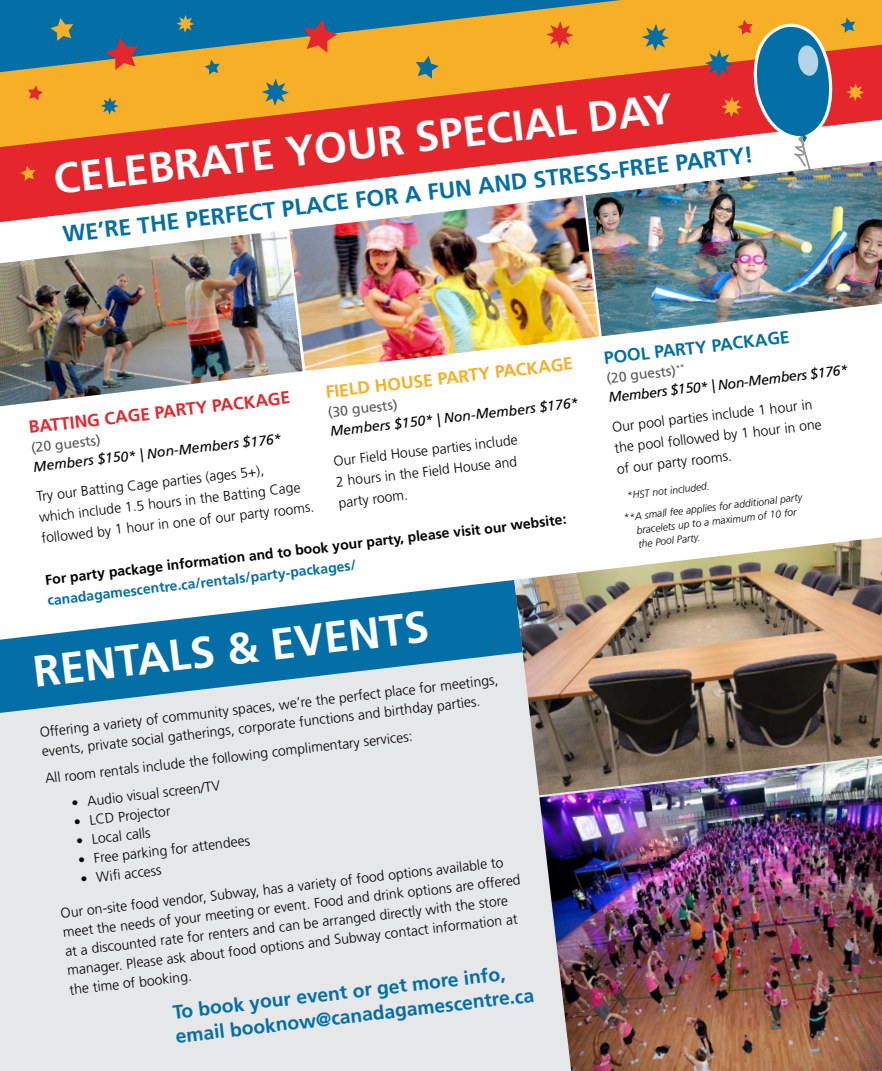
<style>
.page{position:relative;width:882px;height:1071px;background:#fff}
.page>*{position:absolute;margin:0;border:0;box-sizing:border-box;transform-origin:0 0}
.t1{font:700 44.1px "Frutiger LT Std";color:#fff}
.t2{font:700 42.7px "Frutiger LT Std";color:#fff}
.t3{font:700 22.93px "Frutiger LT Std";color:#046ea7}
.t4{font:700 19.25px/24.7px "Frutiger LT Std";color:#046ea7}
.t5{font:700 17.5px "Frutiger LT Std";color:#e5262d}
.t6{font:700 17.5px "Frutiger LT Std";color:#f7af28}
.t7{font:700 17.5px "Frutiger LT Std";color:#046ea7}
.t8{font:300 14px/18.9px "Frutiger LT Std";color:#000}
.t9{font:italic 14px/19.8px "Frutiger LT Std";color:#000}
.t10{font:700 14px "Frutiger LT Std";color:#000}
.t11{font:700 14px "Frutiger LT Std";color:#046ea7}
.t12{font:14px "Frutiger LT Std";color:#58595b}
.t13{font:italic 300 10.33px/21.9px "Frutiger LT Std";color:#000}
.s1{font-style:normal;color:#58595b}
</style>
<div class="page">
<div style="left:0;top:713px;width:539px;height:358px;background:#e6e7e8"></div>
<svg style="left:0;top:0;width:882px;height:45px;background:#728b6d"></svg>
<svg style="left:0;top:45px;width:882px;height:177px;background:#e8734a"></svg>
<svg style="left:0;top:580px;width:514px;height:133px;fill:#046ea7"></svg>
<img style="left:289px;top:196px;width:310px;height:175px">
<img style="left:0;top:230px;width:303px;height:176px">
<img style="left:585px;top:161px;width:297px;height:175px">
<svg style="left:546px;top:21px;width:28px;height:28px"></svg>
<svg style="left:176px;top:15px;width:18px;height:18px"></svg>
<svg style="left:304px;top:19px;width:33px;height:34px"></svg>
<svg style="left:416px;top:56px;width:23px;height:23px"></svg>
<svg style="left:50px;top:18px;width:23px;height:23px"></svg>
<svg style="left:101px;top:97px;width:18px;height:18px"></svg>
<svg style="left:205px;top:60px;width:15px;height:15px"></svg>
<svg style="left:20px;top:166px;width:15px;height:15px"></svg>
<svg style="left:28px;top:85px;width:15px;height:15px"></svg>
<svg style="left:106px;top:37px;width:32px;height:33px"></svg>
<svg style="left:642px;top:24px;width:27px;height:27px"></svg>
<img style="left:705px;top:18px;width:159px;height:236px">
<img style="left:539px;top:795px;width:343px;height:276px">
<img style="left:514px;top:537px;width:368px;height:258px">
<svg style="left:262px;top:79px;width:27px;height:27px"></svg>
<h2 class="t2" style="left:51px;top:156px;width:625px;rotate:-7deg">CELEBRATE YOUR SPECIAL DAY</h2>
<h3 class="t3" style="left:61px;top:223px;width:696px;rotate:-7deg">WE’RE THE PERFECT PLACE FOR A FUN AND STRESS-FREE PARTY!</h3>
<p class="t6" style="left:324px;top:383px;width:250px;rotate:-7deg">FIELD HOUSE PARTY PACKAGE</p>
<p class="t12" style="left:327px;top:404px;width:72px;rotate:-7deg">(30 guests)</p>
<p class="t5" style="left:28px;top:418px;width:265px;rotate:-7deg">BATTING CAGE PARTY PACKAGE</p>
<p class="t12" style="left:30px;top:440px;width:72px;rotate:-7deg">(20 guests)</p>
<p class="t9" style="left:329px;top:423px;width:251px;rotate:-7deg">Members $150* | Non-Members $176*</p>
<p class="t8" style="left:332px;top:452px;width:187px;line-height:20.8px;rotate:-7deg">Our Field House parties include<br>2 hours in the Field House and party room.</p>
<p class="t9" style="left:32px;top:458px;width:251px;rotate:-7deg">Members $150* | Non-Members $176*</p>
<p class="t8" style="left:35px;top:487px;width:276px;line-height:21px;rotate:-7deg">Try our Batting Cage parties (ages 5+),<br>which include 1.5 hours in the Batting Cage followed by 1 hour in one of our party rooms.</p>
<p class="t10" style="left:45px;top:573px;width:526px;rotate:-7deg">For party package information and to book your party, please visit our website:</p>
<p class="t11" style="left:47px;top:593px;width:312px;rotate:-7deg">canadagamescentre.ca/rentals/party-packages/</p>
<h1 class="t1" style="left:30px;top:647px;width:399px;rotate:-7deg">RENTALS &amp; EVENTS</h1>
<p class="t8" style="left:39px;top:725px;width:463px;rotate:-7deg">Offering a variety of community spaces, we’re the perfect place for meetings, events, private social gatherings, corporate functions and birthday parties.</p>
<p class="t8" style="left:44px;top:771px;width:371px;rotate:-7deg">All room rentals include the following complimentary services:</p>
<p class="t8" style="left:71px;top:794px;width:151px;rotate:-7deg">• Audio visual screen/TV</p>
<p class="t8" style="left:73px;top:813px;width:99px;rotate:-7deg">• LCD Projector</p>
<p class="t8" style="left:75px;top:832px;width:76px;rotate:-7deg">• Local calls</p>
<p class="t8" style="left:77px;top:852px;width:174px;rotate:-7deg">• Free parking for attendees</p>
<p class="t8" style="left:79px;top:870px;width:83px;rotate:-7deg">• Wifi access</p>
<p class="t8" style="left:59px;top:906px;width:462px;rotate:-7deg">Our on-site food vendor, Subway, has a variety of food options available to meet the needs of your meeting or event. Food and drink options are offered at a discounted rate for renters and can be arranged directly with the store manager. Please ask about food options and Subway contact information at the time of booking.</p>
<h3 class="t4" style="left:171px;top:1001px;width:362px;rotate:-7deg">To book your event or get more info, email booknow@canadagamescentre.ca</h3>
<p class="t7" style="left:603px;top:348px;width:188px;rotate:-7deg">POOL PARTY PACKAGE</p>
<p class="t9" style="left:605px;top:369px;width:242px;rotate:-7deg"><span class="s1">(20 guests)</span><sup>**<br></sup>Members $150* | Non-Members $176*</p>
<p class="t8" style="left:611px;top:418px;width:210px;line-height:20.8px;rotate:-7deg">Our pool parties include 1 hour in the pool followed by 1 hour in one of our party rooms.</p>
<p class="t13" style="left:620px;top:486px;width:181px;text-indent:6px;rotate:-7deg">*HST not included.<br>**A small fee applies for additional party</p>
<p class="t13" style="left:636px;top:524px;width:162px;line-height:13.8px;rotate:-7deg">bracelets up to a maximum of 10 for the Pool Party.</p>
</div>
